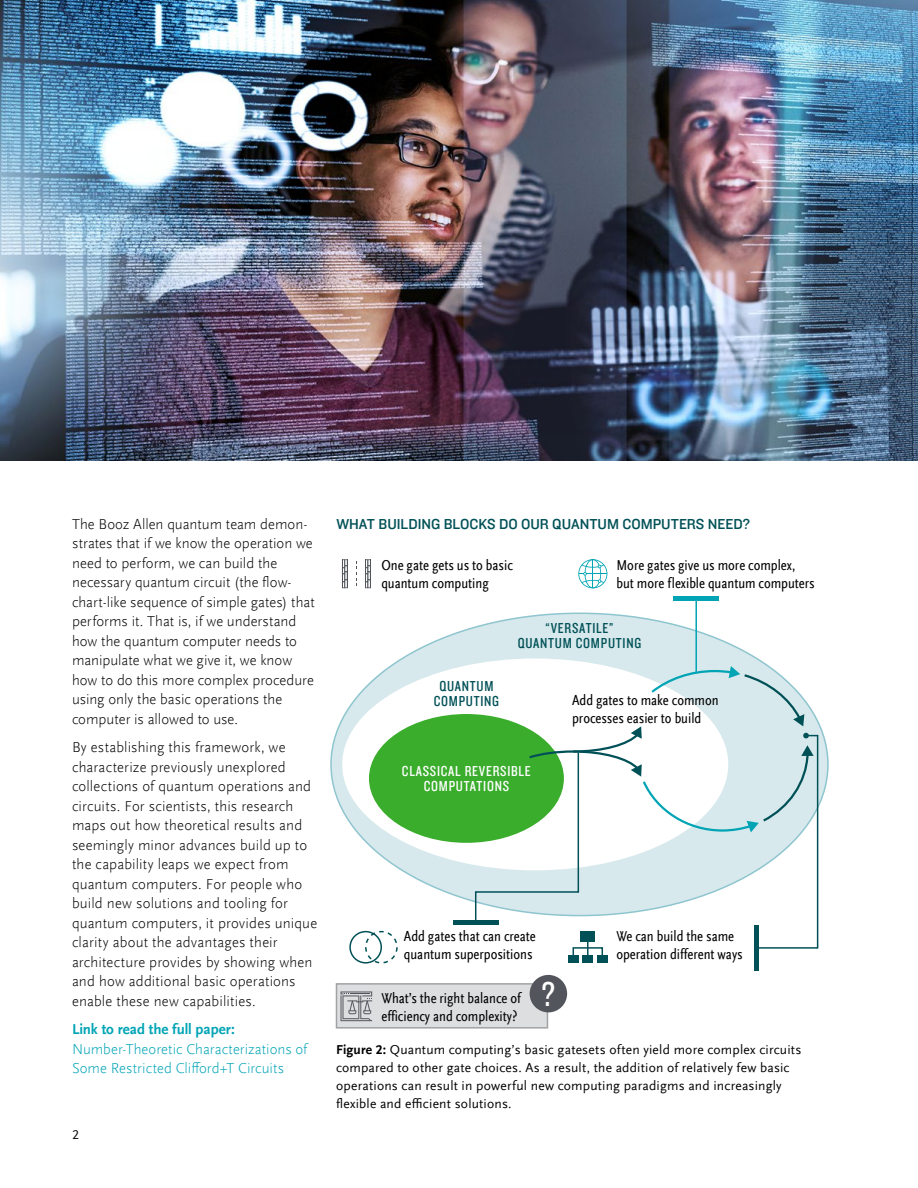
<style>
.page{position:relative;width:918px;height:1188px;background:#fff}
.page>*{position:absolute;margin:0;border:0;box-sizing:border-box;transform-origin:0 0}
.t1{font:35.85px "Knockout 29 Junior Ltweight";color:#fff}
.t2{font:300 15px/19.5px "Scala Sans Offc";letter-spacing:.005em;color:#000}
.t3{font:condensed 15px/18px "Scala Sans Offc";color:#000}
.t4{font:300 15px/19.5px "Scala Sans Offc";color:#00a4b5}
.t5{font:15px "Knockout 31 Junior Middlewt";color:#005157}
.t6{font:15px/15px "Knockout 29 Junior Ltweight";letter-spacing:.05em;color:#005157;text-align:center}
.t7{font:15px/15px "Knockout 29 Junior Ltweight";letter-spacing:.05em;color:#fff;text-align:center}
.t8{font:700 15px "Scala Sans Offc";letter-spacing:-.005em;color:#00a4b5}
.t9{font:13.5px/18px "Scala Sans Offc";letter-spacing:.015em;color:#000}
.s1{font-weight:700}
</style>
<div class="page">
<div style="left:336px;top:984px;width:211px;height:44px;background:#dcdedf"></div>
<div style="left:336px;top:983px;width:212px;height:46px;border:2px solid #a0a2a4"></div>
<div style="left:331px;top:613px;width:497px;height:303px;background:#d7e9ec;border-radius:50%"></div>
<div style="left:342px;top:659px;width:386px;height:211px;background:#fff;border-radius:50%"></div>
<div style="left:369px;top:714px;width:195px;height:129px;background:#3aad2c;border-radius:50%"></div>
<hr style="left:695px;top:599px;width:2px;height:74px;background:#00a4b5">
<svg style="left:356px;top:561px;width:1px;height:25px"></svg>
<svg style="left:342px;top:559px;width:6px;height:29px"></svg>
<svg style="left:365px;top:559px;width:6px;height:29px"></svg>
<svg style="left:578px;top:559px;width:29px;height:29px"></svg>
<div style="left:568px;top:956px;width:10px;height:7px;background:#005157"></div>
<div style="left:583px;top:956px;width:10px;height:7px;background:#005157"></div>
<div style="left:597px;top:956px;width:10px;height:7px;background:#005157"></div>
<svg style="left:341px;top:991px;width:31px;height:30px"></svg>
<div style="left:754px;top:925px;width:5px;height:46px;background:#005157"></div>
<hr style="left:453px;top:921px;width:45px;height:4px;background:#005157">
<div style="left:674px;top:596px;width:45px;height:5px;background:#00a4b5"></div>
<div style="left:530px;top:975px;width:37px;height:37px;background:#52555b;border-radius:50%"></div>
<svg style="left:474px;top:666px;width:345px;height:290px"></svg>
<div style="left:365px;top:931px;width:33px;height:33px;border:2px dashed #005157;border-radius:50%"></div>
<div style="left:349px;top:931px;width:33px;height:33px;border:2px solid #005157;border-radius:50%"></div>
<img style="left:0;top:0;width:918px;height:460px">
<p class="t2" style="left:72px;top:514px;width:244px">The Booz Allen quantum team demon&shy;strates that if we know the operation we need to perform, we can build the necessary quantum circuit (the flow&shy;chart-like sequence of simple gates) that performs it. That is, if we understand how the quantum computer needs to manipulate what we give it, we know how to do this more complex procedure using only the basic operations the computer is allowed to use.</p>
<p class="t2" style="left:72px;top:738px;width:247px">By establishing this framework, we characterize previously unexplored collections of quantum operations and circuits. For scientists, this research maps out how theoretical results and seemingly minor advances build up to the capability leaps we expect from quantum computers. For people who build new solutions and tooling for quantum computers, it provides unique clarity about the advantages their architecture provides by showing when and how additional basic operations enable these new capabilities.</p>
<p class="t8" style="left:72px;top:1021px;width:165px">Link to read the full paper:</p>
<p class="t4" style="left:72px;top:1039px;width:237px">Number-Theoretic Characterizations of<br>Some Restricted Clifford+T Circuits</p>
<p class="t9" style="left:336px;top:1041px;width:467px"><span class="s1">Figure 2:</span> Quantum computing’s basic gatesets often yield more complex circuits compared to other gate choices. As a result, the addition of relatively few basic operations can result in powerful new computing paradigms and increasingly flexible and efficient solutions.</p>
<p class="t5" style="left:336px;top:514px;width:415px">WHAT BUILDING BLOCKS DO OUR QUANTUM COMPUTERS NEED?</p>
<p class="t3" style="left:381px;top:556px;width:133px">One gate gets us to basic quantum computing</p>
<p class="t3" style="left:616px;top:556px;width:200px">More gates give us more complex, but more flexible quantum computers</p>
<p class="t6" style="left:518px;top:620px;width:125px">“VERSATILE”<br>QUANTUM COMPUTING</p>
<p class="t6" style="left:434px;top:678px;width:67px">QUANTUM<br>COMPUTING</p>
<p class="t3" style="left:572px;top:692px;width:148px">Add gates to make common processes easier to build</p>
<p class="t7" style="left:402px;top:763px;width:130px">CLASSICAL REVERSIBLE<br>COMPUTATIONS</p>
<p class="t3" style="left:616px;top:928px;width:128px">We can build the same operation different ways</p>
<p class="t3" style="left:404px;top:928px;width:133px">Add gates that can create quantum superpositions</p>
<h1 class="t1" style="left:542px;top:971px;width:15px">?</h1>
<p class="t3" style="left:381px;top:989px;width:141px">What’s the right balance of efficiency and complexity?</p>
<p class="t9" style="left:72px;top:1126px;width:8px">2</p>
</div>
